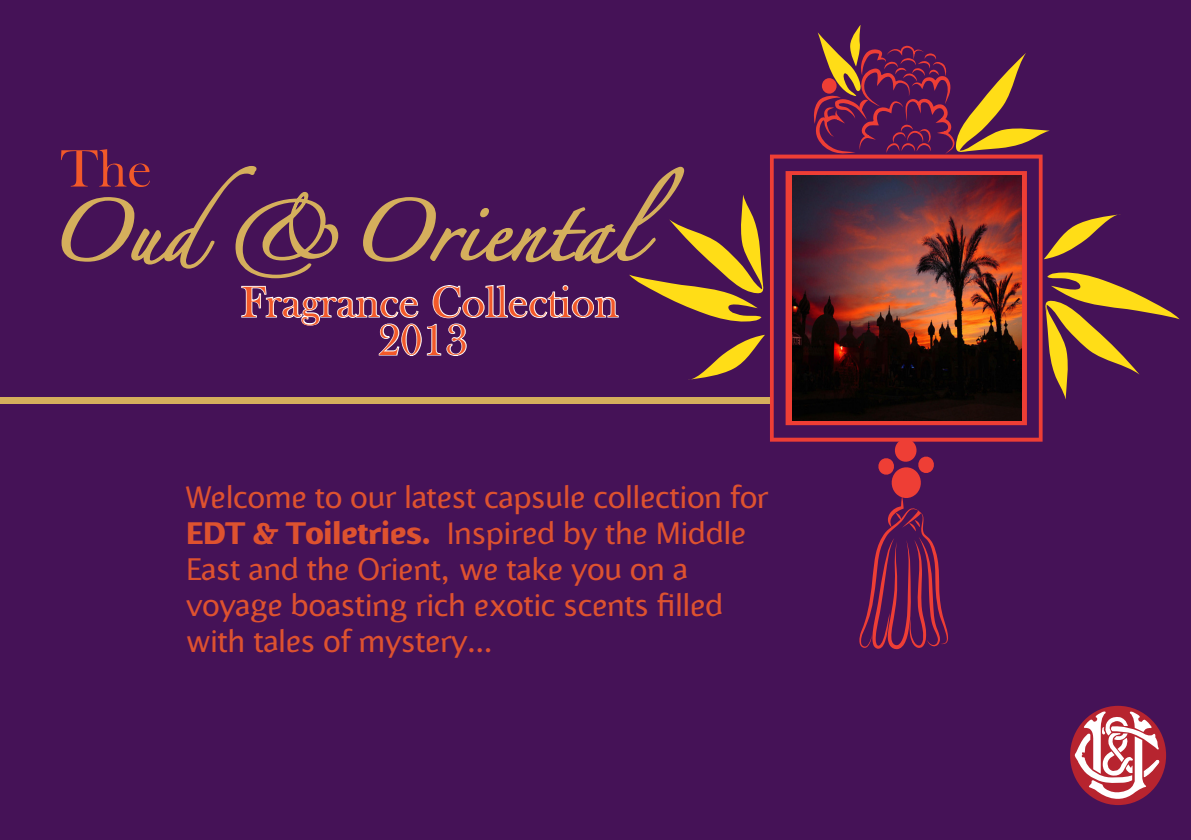
<style>
.page{position:relative;width:1191px;height:840px;background:#fff}
.page>*{position:absolute;margin:0;border:0;box-sizing:border-box;transform-origin:0 0}
.t1{font:54.4px "Zapfino";letter-spacing:.01em;color:#d5af5c}
.t2{font:54.4px "Bask Old Face";color:#f25929}
.t3{font:44.8px "Bask Old Face";letter-spacing:.01em;color:#f25929}
.t4{font:30px/36px "Alphabet 2";letter-spacing:-.04em;color:#de522f}
.s1{font-weight:700}
</style>
<div class="page">
<div style="left:0;top:0;width:1191px;height:839px;background:#451257"></div>
<svg style="left:770px;top:154px;width:272px;height:287px"></svg>
<svg style="left:813px;top:25px;width:236px;height:129px"></svg>
<svg style="left:859px;top:437px;width:89px;height:211px"></svg>
<svg style="left:1044px;top:214px;width:77px;height:45px"></svg>
<svg style="left:1045px;top:272px;width:134px;height:127px"></svg>
<svg style="left:61px;top:166px;width:704px;height:214px"></svg>
<img style="left:792px;top:176px;width:229px;height:244px">
<div style="left:0;top:397px;width:769px;height:7px;background:#d5af5c"></div>
<div style="left:1070px;top:705px;width:96px;height:99px;background:#b7242f;border-radius:50%"></div>
<svg style="left:1073px;top:709px;width:86px;height:96px"></svg>
<p class="t2" style="left:61px;top:138px;width:93px">The</p>
<p class="t1" style="left:47px;top:208px;width:637px">Oud&amp;Oriental</p>
<p class="t3" style="left:241px;top:277px;width:379px">Fragrance Collection</p>
<p class="t3" style="left:378px;top:315px;width:91px">2013</p>
<p class="t4" style="left:186px;top:478px;width:584px">Welcome to our latest capsule collection for<br><span class="s1">EDT &amp; Toiletries.</span> Inspired by the Middle<br>East and the Orient, we take you on a</p>
<p class="t4" style="left:186px;top:586px;width:539px">voyage boasting rich exotic scents filled with tales of mystery...</p>
</div>
